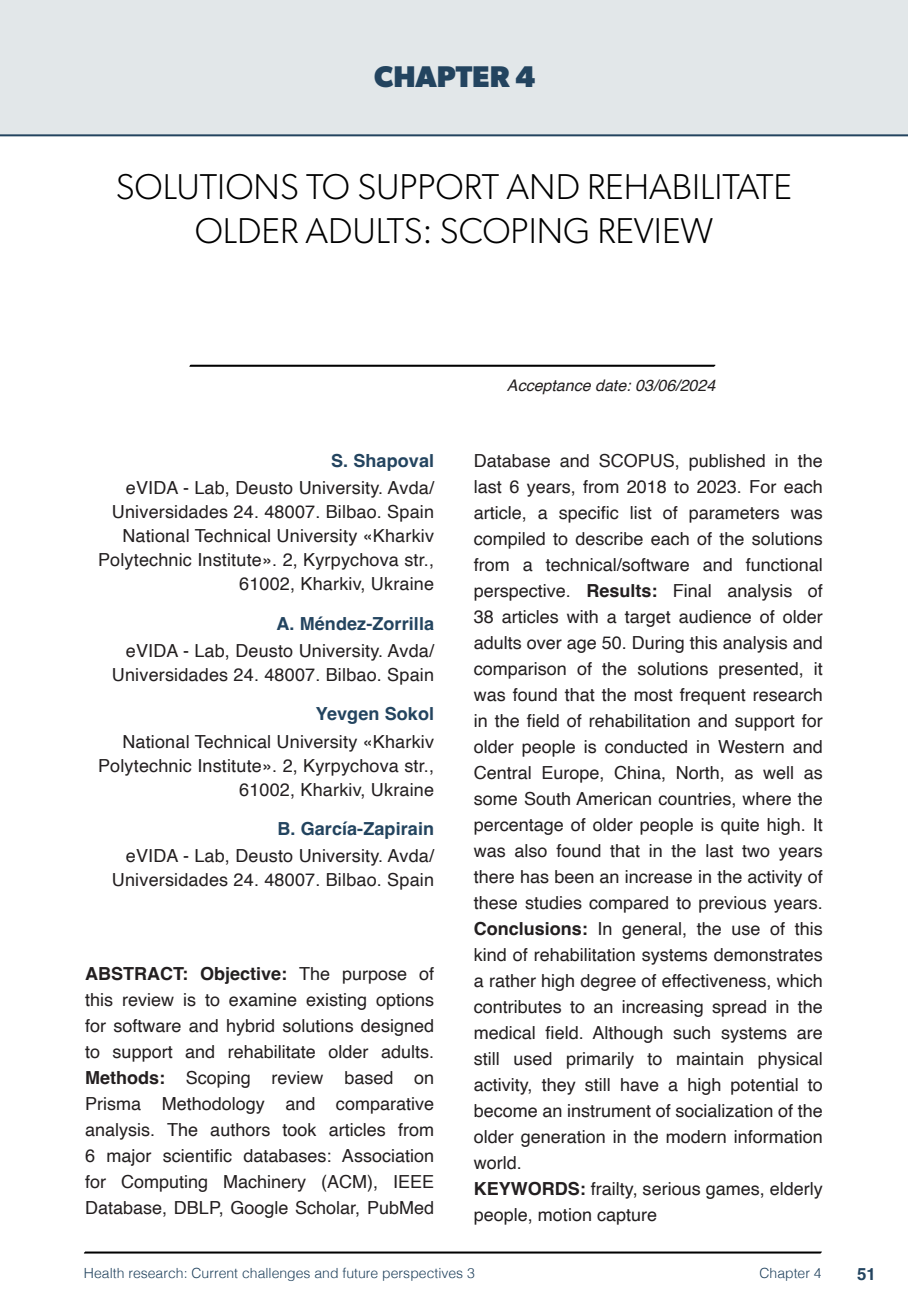
<style>
.page{position:relative;width:908px;height:1304px;background:#fff}
.page>*{position:absolute;margin:0;border:0;box-sizing:border-box;transform-origin:0 0}
.nome_artigos{font:300 36px/44px "Gibson";color:#000;text-align:center}
.capítulos{font:700 30px "Gibson";color:#23445f}
.Resumos_e_PC_TXT{font:18px/26px "Helvetica";color:#231f20;text-align:justify}
.info_autores{font:18px/24px "Helvetica";letter-spacing:.01em;color:#231f20;text-align:right}
.nome_autores{font:700 18px "Helvetica";letter-spacing:.005em;color:#23445f}
.t1{font:700 16.8px "Helvetica";color:#23445f}
.t2{font:italic 16px "Helvetica";color:#231f20}
.t3{font:300 14px "Helvetica";color:#23445f}
.s1{font-weight:700}
</style>
<div class="page">
<svg style="left:84px;top:1251px;width:737px;height:3px;background:#515151"></svg>
<div style="left:0;top:0;width:907px;height:136px;background:#e2e7e9"></div>
<svg style="left:189px;top:364px;width:526px;height:3px;background:#4f4f4f"></svg>
<div style="left:44px;top:72px;width:68px;height:61px;background:#e2e7e9"></div>
<p class="capítulos" style="left:374px;top:58px;width:162px">CHAPTER 4</p>
<p class="nome_artigos" style="left:116px;top:164px;width:677px">SOLUTIONS TO SUPPORT AND REHABILITATE<br>OLDER ADULTS: SCOPING REVIEW</p>
<p class="nome_autores" style="left:331px;top:450px;width:104px">S. Shapoval</p>
<p class="info_autores" style="left:112px;top:477px;width:323px">eVIDA - Lab, Deusto University. Avda/<br>Universidades 24. 48007. Bilbao. Spain</p>
<p class="info_autores" style="left:98px;top:525px;width:337px">National Technical University «Kharkiv<br>Polytechnic Institute». 2, Kyrpychova str.,</p>
<p class="info_autores" style="left:239px;top:573px;width:196px">61002, Kharkiv, Ukraine</p>
<p class="nome_autores" style="left:276px;top:612px;width:159px">A. Méndez-Zorrilla</p>
<p class="info_autores" style="left:112px;top:639px;width:323px">eVIDA - Lab, Deusto University. Avda/<br>Universidades 24. 48007. Bilbao. Spain</p>
<p class="nome_autores" style="left:316px;top:703px;width:120px">Yevgen Sokol</p>
<p class="info_autores" style="left:98px;top:730px;width:337px">National Technical University «Kharkiv<br>Polytechnic Institute». 2, Kyrpychova str.,</p>
<p class="info_autores" style="left:239px;top:778px;width:196px">61002, Kharkiv, Ukraine</p>
<p class="nome_autores" style="left:277px;top:818px;width:158px">B. García-Zapirain</p>
<p class="info_autores" style="left:112px;top:845px;width:323px">eVIDA - Lab, Deusto University. Avda/<br>Universidades 24. 48007. Bilbao. Spain</p>
<p class="Resumos_e_PC_TXT" style="left:85px;top:962px;width:350px"><span class="s1">ABSTRACT: Objective:</span> The purpose of this review is to examine existing options for software and hybrid solutions designed to support and rehabilitate older adults.<br><span class="s1">Methods:</span> Scoping review based on Prisma Methodology and comparative analysis. The authors took articles from 6 major scientific databases: Association for Computing Machinery (ACM), IEEE Database, DBLP, Google Scholar, PubMed</p>
<p class="t2" style="left:506px;top:373px;width:210px">Acceptance date: 03/06/2024</p>
<p class="Resumos_e_PC_TXT" style="left:473px;top:448px;width:350px">Database and SCOPUS, published in the last 6 years, from 2018 to 2023. For each article, a specific list of parameters was compiled to describe each of the solutions from a technical/software and functional perspective. <span class="s1">Results:</span> Final analysis of 38 articles with a target audience of older adults over age 50. During this analysis and comparison of the solutions presented, it was found that the most frequent research in the field of rehabilitation and support for older people is conducted in Western and Central Europe, China, North, as well as some South American countries, where the percentage of older people is quite high. It was also found that in the last two years there has been an increase in the activity of these studies compared to previous years.<br><span class="s1">Conclusions:</span> In general, the use of this kind of rehabilitation systems demonstrates a rather high degree of effectiveness, which contributes to an increasing spread in the medical field. Although such systems are still used primarily to maintain physical activity, they still have a high potential to become an instrument of socialization of the older generation in the modern information world.</p>
<p class="Resumos_e_PC_TXT" style="left:473px;top:1176px;width:350px"><span class="s1">KEYWORDS:</span> frailty, serious games, elderly people, motion capture</p>
<p class="t3" style="left:84px;top:1261px;width:392px">Health research: Current challenges and future perspectives 3</p>
<p class="t3" style="left:759px;top:1261px;width:64px">Chapter 4</p>
<p class="t1" style="left:856px;top:1264px;width:20px">51</p>
</div>
